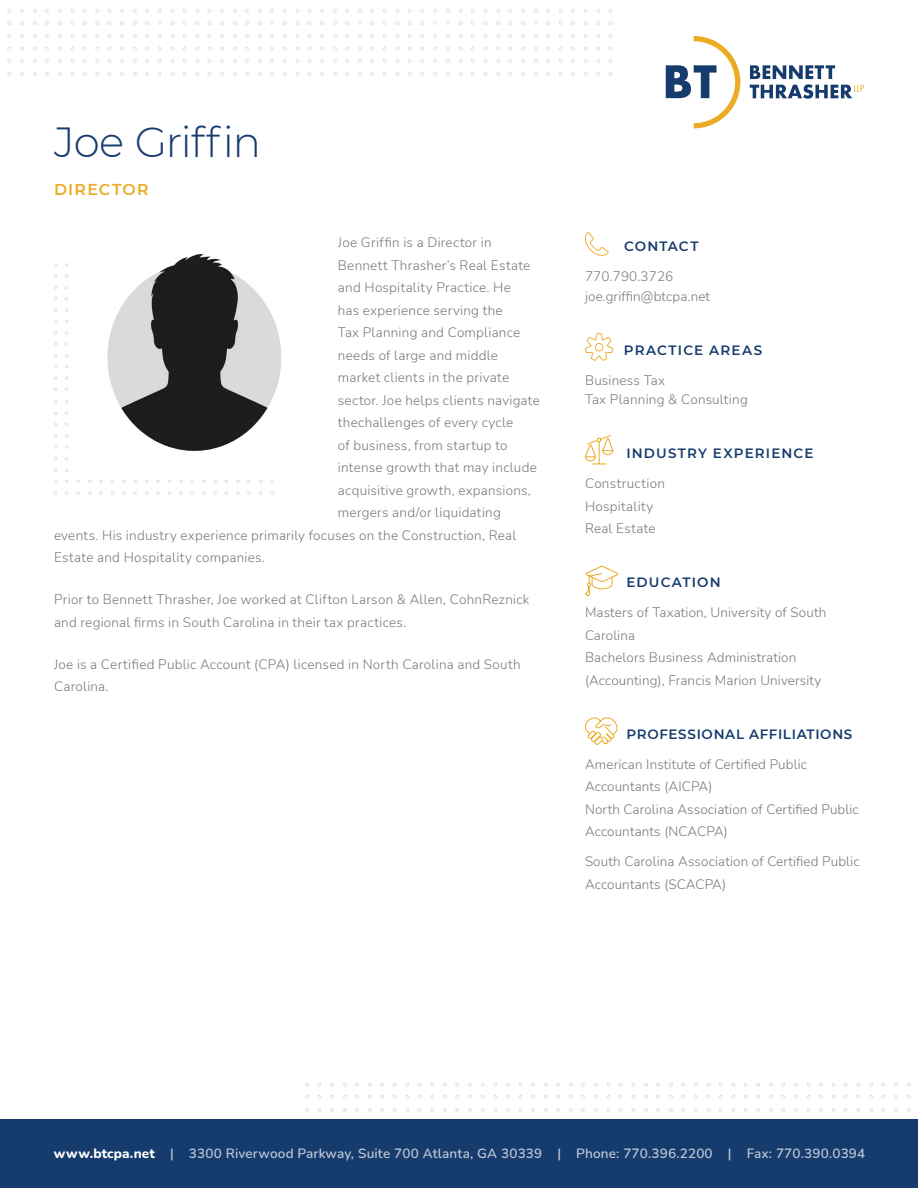
<style>
.page{position:relative;width:918px;height:1188px;background:#fff}
.page>*{position:absolute;margin:0;border:0;box-sizing:border-box;transform-origin:0 0}
.t1{font:300 42px "Montserrat";letter-spacing:-.025em;color:#163c6d}
.t2{font:600 15.75px "Montserrat";letter-spacing:.08em;color:#ebab22}
.t3{font:300 13.5px/22.5px "Nunito";letter-spacing:.015em;color:#76787b}
.t4{font:600 13.5px "Nunito";letter-spacing:.015em;color:#bdc5d7}
.t5{font:600 13.5px "Montserrat";letter-spacing:.08em;color:#163c6d}
.t6{font:600 13.5px "Montserrat";letter-spacing:.05em;color:#163c6d}
.s1{font-weight:800;color:#fff}
</style>
<div class="page">
<svg style="left:585px;top:232px;width:24px;height:24px"></svg>
<svg style="left:585px;top:333px;width:28px;height:28px"></svg>
<svg style="left:585px;top:435px;width:29px;height:30px"></svg>
<svg style="left:585px;top:565px;width:34px;height:32px"></svg>
<svg style="left:584px;top:717px;width:34px;height:28px"></svg>
<svg style="left:750px;top:65px;width:114px;height:34px"></svg>
<svg style="left:666px;top:36px;width:74px;height:92px"></svg>
<img style="left:7px;top:9px;width:606px;height:67px">
<img style="left:304px;top:1083px;width:614px;height:37px">
<img style="left:54px;top:263px;width:220px;height:232px">
<div style="left:0;top:1120px;width:918px;height:68px;background:#163c6d"></div>
<img style="left:76px;top:254px;width:205px;height:218px">
<p class="t1" style="left:54px;top:114px;width:208px">Joe Griffin</p>
<p class="t2" style="left:54px;top:178px;width:96px">DIRECTOR</p>
<p class="t3" style="left:338px;top:231px;width:155px">Joe Griffin is a Director in</p>
<p class="t3" style="left:338px;top:253px;width:194px">Bennett Thrasher’s Real Estate</p>
<p class="t3" style="left:338px;top:276px;width:174px">and Hospitality Practice. He</p>
<p class="t3" style="left:338px;top:298px;width:166px">has experience serving the</p>
<p class="t3" style="left:338px;top:321px;width:184px">Tax Planning and Compliance</p>
<p class="t3" style="left:338px;top:343px;width:162px">needs of large and middle</p>
<p class="t3" style="left:338px;top:366px;width:173px">market clients in the private</p>
<p class="t3" style="left:338px;top:388px;width:203px">sector. Joe helps clients navigate</p>
<p class="t3" style="left:338px;top:411px;width:177px">thechallenges of every cycle</p>
<p class="t3" style="left:338px;top:433px;width:171px">of business, from startup to</p>
<p class="t3" style="left:338px;top:456px;width:200px">intense growth that may include</p>
<p class="t3" style="left:338px;top:478px;width:194px">acquisitive growth, expansions,</p>
<p class="t3" style="left:338px;top:501px;width:164px">mergers and/or liquidating</p>
<p class="t3" style="left:54px;top:523px;width:464px">events. His industry experience primarily focuses on the Construction, Real</p>
<p class="t3" style="left:54px;top:546px;width:212px">Estate and Hospitality companies.</p>
<p class="t3" style="left:54px;top:588px;width:477px">Prior to Bennett Thrasher, Joe worked at Clifton Larson &amp; Allen, CohnReznick and regional firms in South Carolina in their tax practices.</p>
<p class="t3" style="left:54px;top:652px;width:468px">Joe is a Certified Public Account (CPA) licensed in North Carolina and South<br>Carolina.</p>
<p class="t5" style="left:624px;top:237px;width:76px">CONTACT</p>
<p class="t3" style="left:585px;top:266px;width:127px;line-height:19.5px">770.790.3726 joe.griffin@btcpa.net</p>
<p class="t5" style="left:624px;top:340px;width:140px">PRACTICE AREAS</p>
<p class="t3" style="left:585px;top:370px;width:164px;line-height:19.5px">Business Tax<br>Tax Planning &amp; Consulting</p>
<p class="t5" style="left:626px;top:444px;width:189px">INDUSTRY EXPERIENCE</p>
<p class="t3" style="left:585px;top:472px;width:81px">Construction<br>Hospitality<br>Real Estate</p>
<p class="t5" style="left:626px;top:573px;width:96px">EDUCATION</p>
<p class="t3" style="left:585px;top:601px;width:243px">Masters of Taxation, University of South<br>Carolina<br>Bachelors Business Administration (Accounting), Francis Marion University</p>
<p class="t6" style="left:627px;top:724px;width:227px">PROFESSIONAL AFFILIATIONS</p>
<p class="t3" style="left:585px;top:752px;width:275px">American Institute of Certified Public Accountants (AICPA)<br>North Carolina Association of Certified Public Accountants (NCACPA)</p>
<p class="t3" style="left:585px;top:850px;width:276px">South Carolina Association of Certified Public<br>Accountants (SCACPA)</p>
<p class="t4" style="left:54px;top:1144px;width:813px"><span class="s1">www.btcpa.net</span> | 3300 Riverwood Parkway, Suite 700 Atlanta, GA 30339 | Phone: 770.396.2200 | Fax: 770.390.0394</p>
</div>
